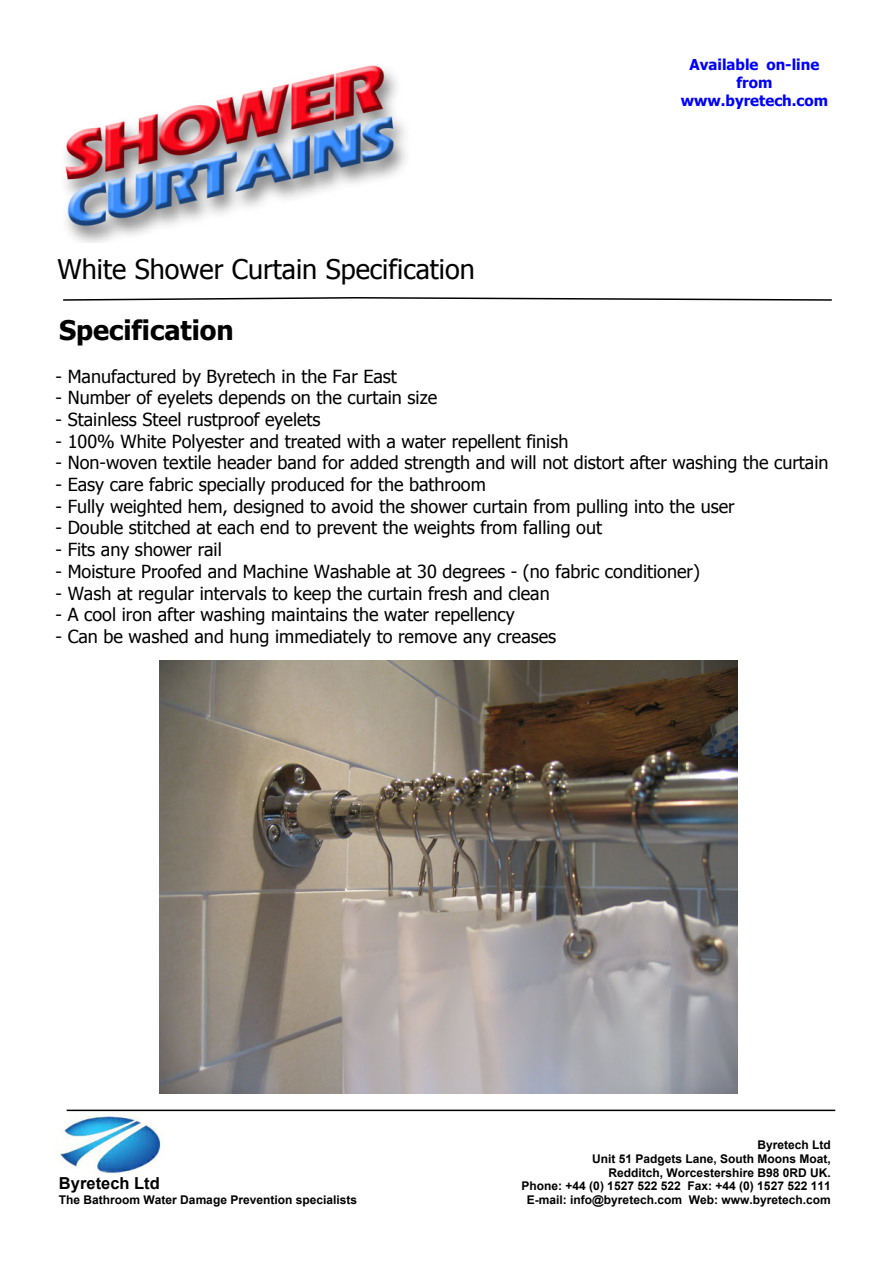
<style>
.page{position:relative;width:893px;height:1263px;background:#fff}
.page>*{position:absolute;margin:0;border:0;box-sizing:border-box;transform-origin:0 0}
.t1{font:27px "Tahoma";color:#000}
.t2{font:700 27px "Tahoma";color:#000}
.t3{font:18px "Tahoma";color:#000}
.t4{font:700 16.5px "Arial";color:#000}
.t5{font:700 15px/18.1px "Tahoma";color:#00f;text-align:center}
.t6{font:700 12px/13.8px "Arial";color:#000;text-align:right}
</style>
<div class="page">
<img style="left:60px;top:1109px;width:107px;height:65px">
<hr style="left:67px;top:1109px;width:768px;height:2px;background:#000">
<img style="left:65px;top:65px;width:341px;height:178px">
<svg style="left:63px;top:298px;width:769px;height:3px"></svg>
<img style="left:160px;top:660px;width:578px;height:434px">
<h1 class="t1" style="left:58px;top:258px;width:419px">White Shower Curtain Specification</h1>
<p class="t5" style="left:681px;top:57px;width:149px">Available on-line from www.byretech.com</p>
<h1 class="t2" style="left:59px;top:319px;width:176px">Specification</h1>
<p class="t3" style="left:56px;top:369px;width:343px">- Manufactured by Byretech in the Far East</p>
<p class="t3" style="left:56px;top:390px;width:383px">- Number of eyelets depends on the curtain size</p>
<p class="t3" style="left:56px;top:412px;width:267px">- Stainless Steel rustproof eyelets</p>
<p class="t3" style="left:56px;top:434px;width:514px">- 100% White Polyester and treated with a water repellent finish</p>
<p class="t3" style="left:56px;top:456px;width:774px">- Non-woven textile header band for added strength and will not distort after washing the curtain</p>
<p class="t3" style="left:56px;top:477px;width:432px">- Easy care fabric specially produced for the bathroom</p>
<p class="t3" style="left:56px;top:499px;width:681px">- Fully weighted hem, designed to avoid the shower curtain from pulling into the user</p>
<p class="t3" style="left:56px;top:521px;width:548px">- Double stitched at each end to prevent the weights from falling out</p>
<p class="t3" style="left:56px;top:542px;width:168px">- Fits any shower rail</p>
<p class="t3" style="left:56px;top:564px;width:646px">- Moisture Proofed and Machine Washable at 30 degrees - (no fabric conditioner)</p>
<p class="t3" style="left:56px;top:586px;width:496px">- Wash at regular intervals to keep the curtain fresh and clean</p>
<p class="t3" style="left:56px;top:607px;width:461px">- A cool iron after washing maintains the water repellency</p>
<p class="t3" style="left:56px;top:629px;width:502px">- Can be washed and hung immediately to remove any creases</p>
<p class="t4" style="left:59px;top:1177px;width:102px">Byretech Ltd</p>
<p class="t6" style="left:59px;top:1194px;width:300px">The Bathroom Water Damage Prevention specialists</p>
<p class="t6" style="left:522px;top:1139px;width:311px">Byretech Ltd<br>Unit 51 Padgets Lane, South Moons Moat,<br>Redditch, Worcestershire B98 0RD UK.<br>Phone: +44 (0) 1527 522 522 Fax: +44 (0) 1527 522 111<br>E-mail: info@byretech.com Web: www.byretech.com</p>
</div>
